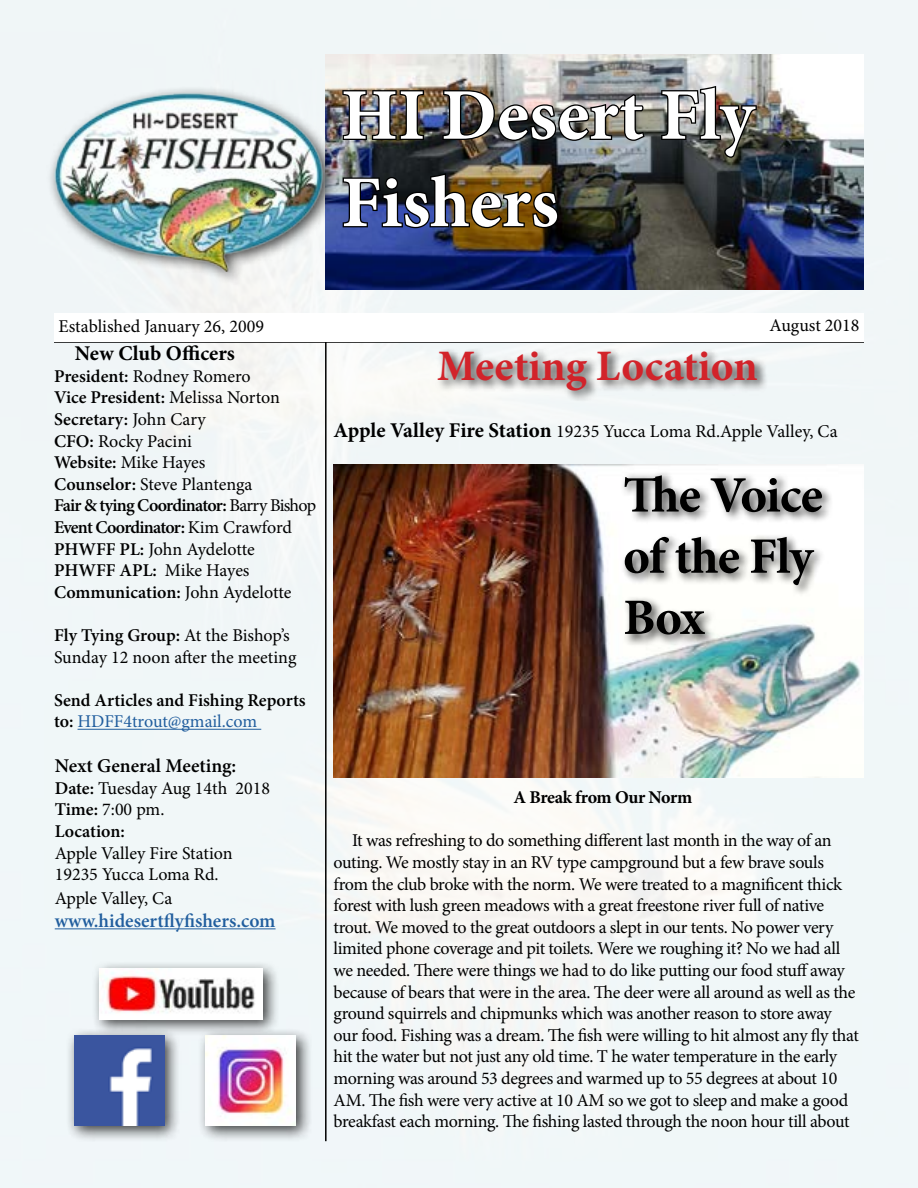
<style>
.page{position:relative;width:918px;height:1188px;background:#fff}
.page>*{position:absolute;margin:0;border:0;box-sizing:border-box;transform-origin:0 0}
.t1{font:700 72.75px/87.3px "Minion Pro";color:#fff}
.t2{font:700 51px/61.2px "Minion Pro";letter-spacing:-.02em;color:#000}
.t3{font:700 43.5px "Minion Pro";color:#d2232a}
.t4{font:700 21px "Minion Pro";color:#000}
.t5{font:600 19.5px "Minion Pro";color:#215e9e}
.t6{font:600 19.5px "Minion Pro";color:#000}
.t7{font:18px/21.6px "Minion Pro";letter-spacing:-.02em;color:#000}
.t8{font:600 18px/21.6px "Minion Pro";letter-spacing:-.005em;color:#000}
.t9{font:18px/21.6px "Minion Pro";color:#000}
.t10{font:700 18px "Minion Pro";letter-spacing:-.025em;color:#000}
.t11{font:18px "Minion Pro";letter-spacing:.005em;color:#000}
.s1{font-weight:400}
.s2{font-weight:600}
.s3{font-weight:400;color:#215e9e}
.s4{font-weight:700;font-size:21px}
</style>
<div class="page">
<img style="left:0;top:0;width:918px;height:1188px">
<img style="left:326px;top:54px;width:538px;height:235px">
<div style="left:46px;top:85px;width:293px;height:201px;background:#000;opacity:.75"></div>
<img style="left:54px;top:93px;width:272px;height:182px">
<img style="left:341px;top:89px;width:84px;height:52px">
<img style="left:441px;top:89px;width:205px;height:53px">
<img style="left:660px;top:84px;width:98px;height:75px">
<img style="left:341px;top:172px;width:219px;height:58px">
<hr style="left:54px;top:341px;width:810px;height:2px;background:#000">
<hr style="left:325px;top:341px;width:2px;height:800px;background:#000">
<hr style="left:78px;top:729px;width:183px;height:1px;background:#215e9e">
<hr style="left:55px;top:928px;width:221px;height:1px;background:#215e9e">
<div style="left:66px;top:1028px;width:115px;height:114px;background:#000;opacity:.75"></div>
<img style="left:74px;top:1035px;width:90px;height:90px">
<div style="left:197px;top:1028px;width:116px;height:114px;background:#000;opacity:.75"></div>
<img style="left:206px;top:1035px;width:90px;height:90px">
<div style="left:54px;top:313px;width:810px;height:28px;background:#fff"></div>
<div style="left:92px;top:961px;width:187px;height:75px;background:#000;opacity:.75"></div>
<img style="left:99px;top:969px;width:164px;height:50px">
<div style="left:435px;top:348px;width:335px;height:54px;background:#000;opacity:.75"></div>
<img style="left:334px;top:465px;width:529px;height:313px">
<div style="left:620px;top:471px;width:213px;height:177px;background:#000;opacity:.75"></div>
<h1 class="t1" style="left:341px;top:71px;width:415px">HI Desert Fly<br>Fishers</h1>
<p class="t11" style="left:761px;top:313px;width:61px">October</p>
<p class="t7" style="left:851px;top:314px;width:10px">7</p>
<p class="t9" style="left:58px;top:316px;width:207px">Established January 26, 2009</p>
<p class="t9" style="left:770px;top:314px;width:91px">August 2018</p>
<p class="t4" style="left:75px;top:339px;width:162px">New Club Officers</p>
<p class="t8" style="left:54px;top:365px;width:264px">President: <span class="s1">Rodney Romero<br></span>Vice President: <span class="s1">Melissa Norton<br></span>Secretary: <span class="s1">John Cary<br></span>CFO: <span class="s1">Rocky Pacini<br></span>Website: <span class="s1">Mike Hayes<br></span>Counselor: <span class="s1">Steve Plantenga<br></span>Fair &amp; tying Coordinator: <span class="s1">Barry Bishop<br></span>Event Coordinator: <span class="s1">Kim Crawford<br></span>PHWFF PL: <span class="s1">John Aydelotte<br></span>PHWFF APL: <span class="s1">Mike Hayes<br></span>Communication: <span class="s1">John Aydelotte</span></p>
<p class="t9" style="left:54px;top:625px;width:244px"><span class="s2">Fly Tying Group:</span> At the Bishop’s<br>Sunday 12 noon after the meeting</p>
<p class="t8" style="left:54px;top:689px;width:253px">Send Articles and Fishing Reports to: <span class="s3">HDFF4trout@gmail.com</span></p>
<p class="t6" style="left:55px;top:752px;width:183px">Next General Meeting:</p>
<p class="t9" style="left:55px;top:777px;width:217px"><span class="s2">Date:</span> Tuesday Aug 14th 2018<br><span class="s2">Time:</span> 7:00 pm.<br><span class="s2">Location:</span></p>
<p class="t9" style="left:55px;top:842px;width:179px">Apple Valley Fire Station<br>19235 Yucca Loma Rd.</p>
<p class="t9" style="left:55px;top:887px;width:119px">Apple Valley, Ca</p>
<p class="t5" style="left:55px;top:907px;width:222px">www.hidesertflyfishers.com</p>
<h3 class="t3" style="left:437px;top:335px;width:322px">Meeting Location</h3>
<p class="t9" style="left:334px;top:420px;width:506px"><span class="s4">Apple Valley Fire Station</span> 19235 Yucca Loma Rd.Apple Valley, Ca</p>
<h2 class="t2" style="left:623px;top:464px;width:201px">The Voice of the Fly<br>Box</h2>
<p class="t10" style="left:514px;top:785px;width:180px">A Break from Our Norm</p>
<p class="t7" style="left:334px;top:830px;width:527px;text-indent:19px">It was refreshing to do something different last month in the way of an outing. We mostly stay in an RV type campground but a few brave souls from the club broke with the norm. We were treated to a magnificent thick forest with lush green meadows with a great freestone river full of native trout. We moved to the great outdoors a slept in our tents. No power very limited phone coverage and pit toilets. Were we roughing it? No we had all we needed. There were things we had to do like putting our food stuff away because of bears that were in the area. The deer were all around as well as the ground squirrels and chipmunks which was another reason to store away our food. Fishing was a dream. The fish were willing to hit almost any fly that hit the water but not just any old time. T he water temperature in the early morning was around 53 degrees and warmed up to 55 degrees at about 10<br>AM. The fish were very active at 10 AM so we got to sleep and make a good breakfast each morning. The fishing lasted through the noon hour till about</p>
</div>
